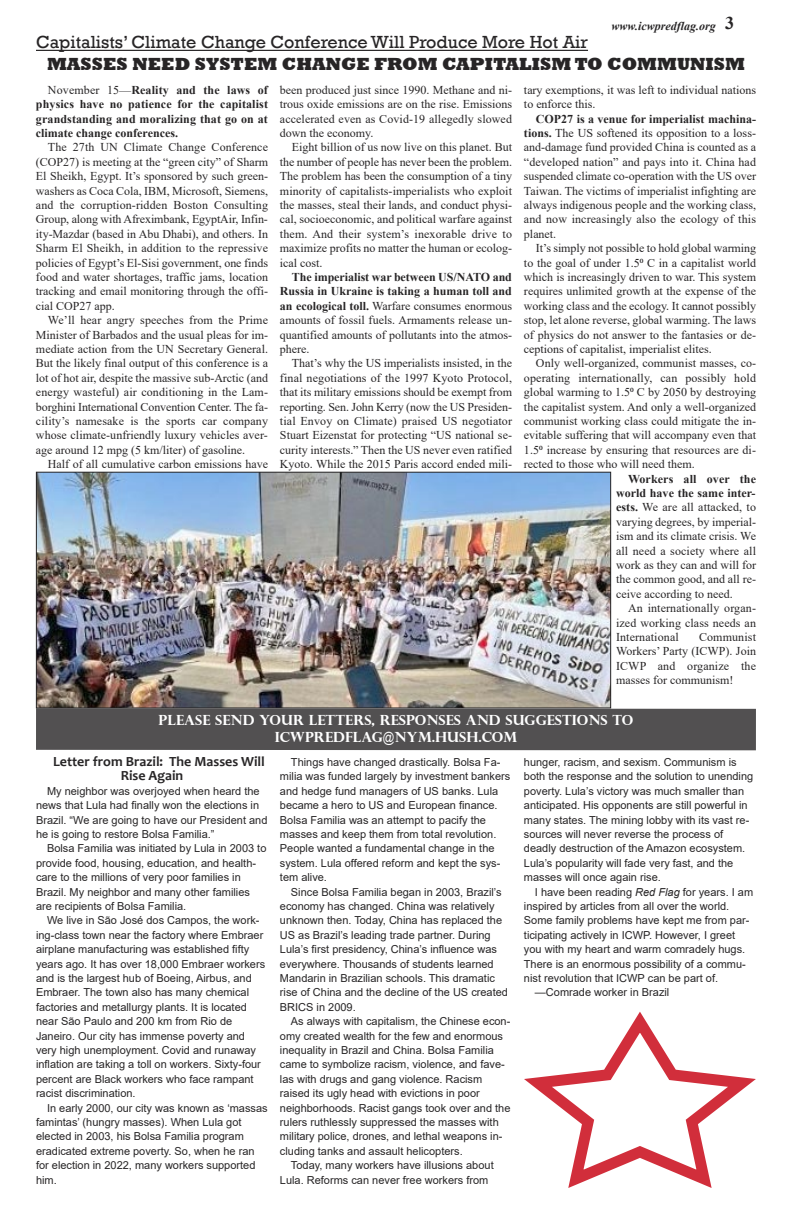
<style>
.page{position:relative;width:792px;height:1224px;background:#fff}
.page>*{position:absolute;margin:0;border:0;box-sizing:border-box;transform-origin:0 0}
.t1{font:18px "Rockwell";color:#272526}
.t2{font:800 18px "Rockwell";color:#272526}
.t3{font:700 18px "Times New Roman";color:#272526}
.t4{font:700 14px/16.8px "Perpetua Titling";color:#fff;text-align:center}
.t5{font:700 14px/14.4px "Candara";color:#272526}
.t6{font:12px/14.4px "Times New Roman";color:#272526;text-align:justify}
.t7{font:700 12px/14.4px "Times New Roman";color:#272526;text-align:justify}
.t8{font:italic 700 12px "Times New Roman";color:#272526}
.t9{font:11px/14.4px "Arial";color:#272526}
.s1{font-weight:400}
.s2{font-weight:700}
.s3{font-style:italic}
</style>
<div class="page">
<hr style="left:36px;top:50px;width:552px;height:1px;background:#272526">
<div style="left:36px;top:708px;width:720px;height:42px;background:#525051"></div>
<img style="left:38px;top:474px;width:571px;height:232px">
<div style="left:36px;top:472px;width:575px;height:236px;border:1px solid #272526"></div>
<svg style="left:524px;top:1012px;width:232px;height:176px"></svg>
<p class="t8" style="left:612px;top:19px;width:106px">www.icwpredflag.org</p>
<p class="t3" style="left:725px;top:13px;width:10px">3</p>
<p class="t1" style="left:36px;top:31px;width:554px">Capitalists’ Climate Change Conference Will Produce More Hot Air</p>
<p class="t2" style="left:47px;top:53px;width:699px">MASSES NEED SYSTEM CHANGE FROM CAPITALISM TO COMMUNISM</p>
<p class="t7" style="left:36px;top:82px;width:234px;text-indent:12px"><span class="s1">November 15—</span>Reality and the laws of physics have no patience for the capitalist grandstanding and moralizing that go on at climate change conferences.</p>
<p class="t6" style="left:36px;top:140px;width:234px;text-indent:12px">The 27th UN Climate Change Conference (COP27) is meeting at the “green city” of Sharm El Sheikh, Egypt. It’s sponsored by such green&shy;washers as Coca Cola, IBM, Microsoft, Siemens, and the corruption-ridden Boston Consulting Group, along with Afreximbank, EgyptAir, Infin&shy;ity-Mazdar (based in Abu Dhabi), and others. In Sharm El Sheikh, in addition to the repressive policies of Egypt’s El-Sisi government, one finds food and water shortages, traffic jams, location tracking and email monitoring through the offi&shy;cial COP27 app.</p>
<p class="t6" style="left:36px;top:313px;width:234px;text-indent:12px">We’ll hear angry speeches from the Prime Minister of Barbados and the usual pleas for im&shy;mediate action from the UN Secretary General.<br>But the likely final output of this conference is a lot of hot air, despite the massive sub-Arctic (and energy wasteful) air conditioning in the Lam&shy;borghini International Convention Center. The fa&shy;cility’s namesake is the sports car company whose climate-unfriendly luxury vehicles aver&shy;age around 12 mpg (5 km/liter) of gasoline.</p>
<p class="t6" style="left:48px;top:457px;width:222px">Half of all cumulative carbon emissions have</p>
<p class="t6" style="left:280px;top:82px;width:234px">been produced just since 1990. Methane and ni&shy;trous oxide emissions are on the rise. Emissions accelerated even as Covid-19 allegedly slowed down the economy.</p>
<p class="t6" style="left:280px;top:140px;width:234px;text-indent:12px">Eight billion of us now live on this planet. But the number of people has never been the problem.<br>The problem has been the consumption of a tiny minority of capitalists-imperialists who exploit the masses, steal their lands, and conduct physi&shy;cal, socioeconomic, and political warfare against them. And their system’s inexorable drive to maximize profits no matter the human or ecolog&shy;ical cost.</p>
<p class="t6" style="left:280px;top:270px;width:234px;text-indent:12px"><span class="s2">The imperialist war between US/NATO and Russia in Ukraine is taking a human toll and an ecological toll.</span> Warfare consumes enormous amounts of fossil fuels. Armaments release un&shy;quantified amounts of pollutants into the atmos&shy;phere.</p>
<p class="t6" style="left:280px;top:356px;width:234px;text-indent:12px">That’s why the US imperialists insisted, in the final negotiations of the 1997 Kyoto Protocol, that its military emissions should be exempt from reporting. Sen. John Kerry (now the US Presiden&shy;tial Envoy on Climate) praised US negotiator Stuart Eizenstat for protecting “US national se&shy;curity interests.” Then the US never even ratified Kyoto. While the 2015 Paris accord ended mili-</p>
<p class="t6" style="left:524px;top:82px;width:234px">tary exemptions, it was left to individual nations to enforce this.</p>
<p class="t6" style="left:524px;top:111px;width:234px;text-indent:12px"><span class="s2">COP27 is a venue for imperialist machina&shy;tions.</span> The US softened its opposition to a loss&shy;and-damage fund provided China is counted as a “developed nation” and pays into it. China had suspended climate co-operation with the US over Taiwan. The victims of imperialist infighting are always indigenous people and the working class, and now increasingly also the ecology of this planet.</p>
<p class="t6" style="left:524px;top:241px;width:234px;text-indent:12px">It’s simply not possible to hold global warming to the goal of under 1.5⁰ C in a capitalist world which is increasingly driven to war. This system requires unlimited growth at the expense of the working class and the ecology. It cannot possibly stop, let alone reverse, global warming. The laws of physics do not answer to the fantasies or de&shy;ceptions of capitalist, imperialist elites.</p>
<p class="t6" style="left:524px;top:356px;width:234px;text-indent:12px">Only well-organized, communist masses, co&shy;operating internationally, can possibly hold global warming to 1.5⁰ C by 2050 by destroying the capitalist system. And only a well-organized communist working class could mitigate the in&shy;evitable suffering that will accompany even that 1.5⁰ increase by ensuring that resources are di&shy;rected to those who will need them.</p>
<p class="t6" style="left:616px;top:471px;width:141px;text-indent:12px"><span class="s2">Workers all over the world have the same inter&shy;ests.</span> We are all attacked, to varying degrees, by imperial&shy;ism and its climate crisis. We all need a society where all work as they can and will for the common good, and all re&shy;ceive according to need.</p>
<p class="t6" style="left:616px;top:601px;width:141px;text-indent:12px">An internationally organ&shy;ized working class needs an International</p>
<p class="t6" style="left:616px;top:630px;width:141px;text-indent:83px">Communist Workers’ Party (ICWP). Join ICWP and organize the masses for communism!</p>
<p class="t4" style="left:159px;top:713px;width:476px">PLEASE SEND YOUR LETTERS, RESPONSES AND SUGGESTIONS TO<br>ICWPREDFLAG@NYM.HUSH.COM</p>
<p class="t5" style="left:121px;top:756px;width:146px;text-indent:-68px">Letter from Brazil: The Masses Will<br>Rise Again</p>
<p class="t9" style="left:36px;top:784px;width:233px;text-indent:11px">My neighbor was overjoyed when heard the news that Lula had finally won the elections in Brazil. “We are going to have our President and he is going to restore Bolsa Familia.”</p>
<p class="t9" style="left:36px;top:841px;width:232px;text-indent:11px">Bolsa Familia was initiated by Lula in 2003 to provide food, housing, education, and health&shy;care to the millions of very poor families in Brazil. My neighbor and many other families are recipients of Bolsa Familia.</p>
<p class="t9" style="left:36px;top:913px;width:231px;text-indent:11px">We live in São José dos Campos, the work&shy;ing-class town near the factory where Embraer airplane manufacturing was established fifty years ago. It has over 18,000 Embraer workers and is the largest hub of Boeing, Airbus, and Embraer. The town also has many chemical factories and metallurgy plants. It is located near São Paulo and 200 km from Rio de Janeiro. Our city has immense poverty and very high unemployment. Covid and runaway inflation are taking a toll on workers. Sixty-four percent are Black workers who face rampant racist discrimination.</p>
<p class="t9" style="left:36px;top:1101px;width:233px;text-indent:11px">In early 2000, our city was known as ‘massas famintas’ (hungry masses). When Lula got elected in 2003, his Bolsa Familia program eradicated extreme poverty. So, when he ran for election in 2022, many workers supported him.</p>
<p class="t9" style="left:280px;top:755px;width:232px;text-indent:11px">Things have changed drastically. Bolsa Fa&shy;milia was funded largely by investment bankers and hedge fund managers of US banks. Lula became a hero to US and European finance.<br>Bolsa Familia was an attempt to pacify the masses and keep them from total revolution.<br>People wanted a fundamental change in the system. Lula offered reform and kept the sys&shy;tem alive.</p>
<p class="t9" style="left:280px;top:885px;width:230px;text-indent:11px">Since Bolsa Familia began in 2003, Brazil’s economy has changed. China was relatively unknown then. Today, China has replaced the US as Brazil’s leading trade partner. During Lula’s first presidency, China’s influence was everywhere. Thousands of students learned Mandarin in Brazilian schools. This dramatic rise of China and the decline of the US created BRICS in 2009.</p>
<p class="t9" style="left:280px;top:1014px;width:232px;text-indent:11px">As always with capitalism, the Chinese econ&shy;omy created wealth for the few and enormous inequality in Brazil and China. Bolsa Familia came to symbolize racism, violence, and fave&shy;las with drugs and gang violence. Racism raised its ugly head with evictions in poor neighborhoods. Racist gangs took over and the rulers ruthlessly suppressed the masses with military police, drones, and lethal weapons in&shy;cluding tanks and assault helicopters.</p>
<p class="t9" style="left:280px;top:1158px;width:215px;text-indent:11px">Today, many workers have illusions about<br>Lula. Reforms can never free workers from</p>
<p class="t9" style="left:524px;top:755px;width:231px">hunger, racism, and sexism. Communism is both the response and the solution to unending poverty. Lula’s victory was much smaller than anticipated. His opponents are still powerful in many states. The mining lobby with its vast re&shy;sources will never reverse the process of deadly destruction of the Amazon ecosystem.<br>Lula’s popularity will fade very fast, and the masses will once again rise.</p>
<p class="t9" style="left:524px;top:885px;width:231px;text-indent:11px">I have been reading <span class="s3">Red Flag</span> for years. I am inspired by articles from all over the world.<br>Some family problems have kept me from par&shy;ticipating actively in ICWP. However, I greet you with my heart and warm comradely hugs.<br>There is an enormous possibility of a commu&shy;nist revolution that ICWP can be part of.</p>
<p class="t9" style="left:535px;top:985px;width:136px">—Comrade worker in Brazil</p>
</div>
